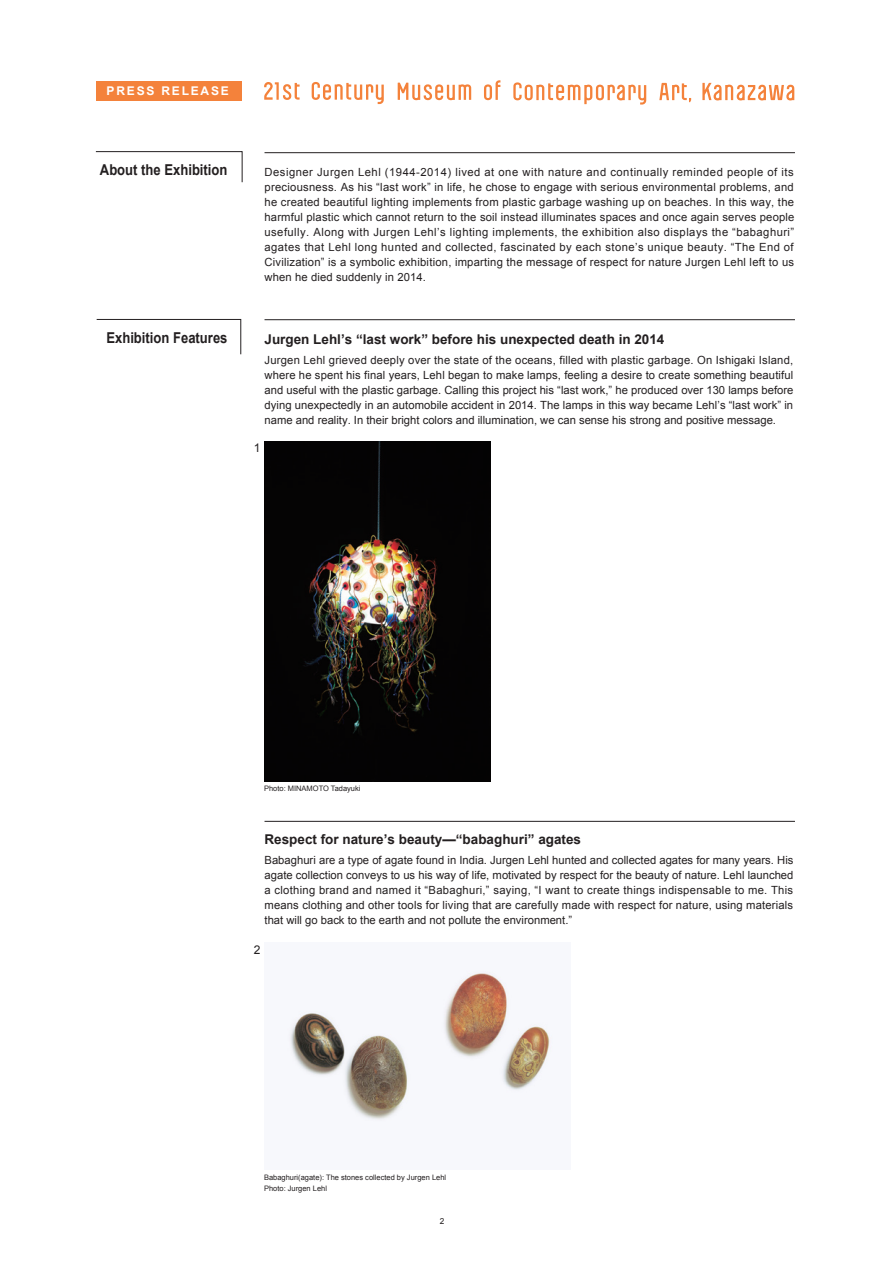
<style>
.page{position:relative;width:893px;height:1263px;background:#fff}
.page>*{position:absolute;margin:0;border:0;box-sizing:border-box;transform-origin:0 0}
.t1{font:700 15px "Arial";color:#231f20;scale:.87 1}
.t2{font:700 13.5px "Arial";color:#231f20}
.t3{font:700 12px "Arial";letter-spacing:.15em;color:#fff}
.t4{font:12px "Arial";color:#231f20}
.t5{font:11.25px/15px "Arial";color:#231f20;text-align:justify}
.t6{font:8.25px "Arial";color:#231f20}
.t7{font:7.5px/10.5px "Arial";color:#231f20}
</style>
<div class="page">
<hr style="left:265px;top:152px;width:530px;height:1px;background:#231f20">
<svg style="left:96px;top:151px;width:146px;height:32px"></svg>
<hr style="left:265px;top:319px;width:530px;height:1px;background:#231f20">
<hr style="left:265px;top:821px;width:530px;height:1px;background:#231f20">
<svg style="left:96px;top:319px;width:145px;height:36px"></svg>
<img style="left:289px;top:971px;width:264px;height:150px">
<img style="left:264px;top:442px;width:227px;height:340px">
<svg style="left:312px;top:82px;width:72px;height:22px"></svg>
<svg style="left:264px;top:82px;width:36px;height:18px"></svg>
<svg style="left:484px;top:80px;width:16px;height:20px"></svg>
<svg style="left:398px;top:83px;width:73px;height:17px"></svg>
<svg style="left:659px;top:83px;width:32px;height:19px"></svg>
<svg style="left:513px;top:82px;width:133px;height:23px"></svg>
<svg style="left:702px;top:83px;width:92px;height:17px"></svg>
<div style="left:96px;top:81px;width:146px;height:19px;background:#f4823b"></div>
<p class="t3" style="left:107px;top:83px;width:124px">PRESS RELEASE</p>
<h1 class="t1" style="left:100px;top:160px;width:148px">About the Exhibition</h1>
<h1 class="t1" style="left:106px;top:328px;width:141px">Exhibition Features</h1>
<p class="t5" style="left:265px;top:164px;width:531px">Designer Jurgen Lehl (1944-2014) lived at one with nature and continually reminded people of its preciousness. As his “last work” in life, he chose to engage with serious environmental problems, and he created beautiful lighting implements from plastic garbage washing up on beaches. In this way, the harmful plastic which cannot return to the soil instead illuminates spaces and once again serves people usefully. Along with Jurgen Lehl’s lighting implements, the exhibition also displays the “babaghuri” agates that Lehl long hunted and collected, fascinated by each stone’s unique beauty. “The End of Civilization” is a symbolic exhibition, imparting the message of respect for nature Jurgen Lehl left to us when he died suddenly in 2014.</p>
<p class="t2" style="left:265px;top:330px;width:401px">Jurgen Lehl’s “last work” before his unexpected death in 2014</p>
<p class="t5" style="left:265px;top:353px;width:530px">Jurgen Lehl grieved deeply over the state of the oceans, filled with plastic garbage. On Ishigaki Island, where he spent his final years, Lehl began to make lamps, feeling a desire to create something beautiful and useful with the plastic garbage. Calling this project his “last work,” he produced over 130 lamps before dying unexpectedly in an automobile accident in 2014. The lamps in this way became Lehl’s “last work” in name and reality. In their bright colors and illumination, we can sense his strong and positive message.</p>
<p class="t4" style="left:254px;top:440px;width:8px">1</p>
<p class="t7" style="left:264px;top:783px;width:98px">Photo: MINAMOTO Tadayuki</p>
<p class="t2" style="left:265px;top:830px;width:318px">Respect for nature’s beauty—“babaghuri” agates</p>
<p class="t5" style="left:265px;top:853px;width:530px">Babaghuri are a type of agate found in India. Jurgen Lehl hunted and collected agates for many years. His agate collection conveys to us his way of life, motivated by respect for the beauty of nature. Lehl launched a clothing brand and named it “Babaghuri,” saying, “I want to create things indispensable to me. This means clothing and other tools for living that are carefully made with respect for nature, using materials that will go back to the earth and not pollute the environment.”</p>
<p class="t4" style="left:254px;top:942px;width:8px">2</p>
<p class="t7" style="left:264px;top:1172px;width:184px">Babaghuri(agate): The stones collected by Jurgen Lehl<br>Photo: Jurgen Lehl</p>
<p class="t6" style="left:440px;top:1216px;width:6px">2</p>
</div>
